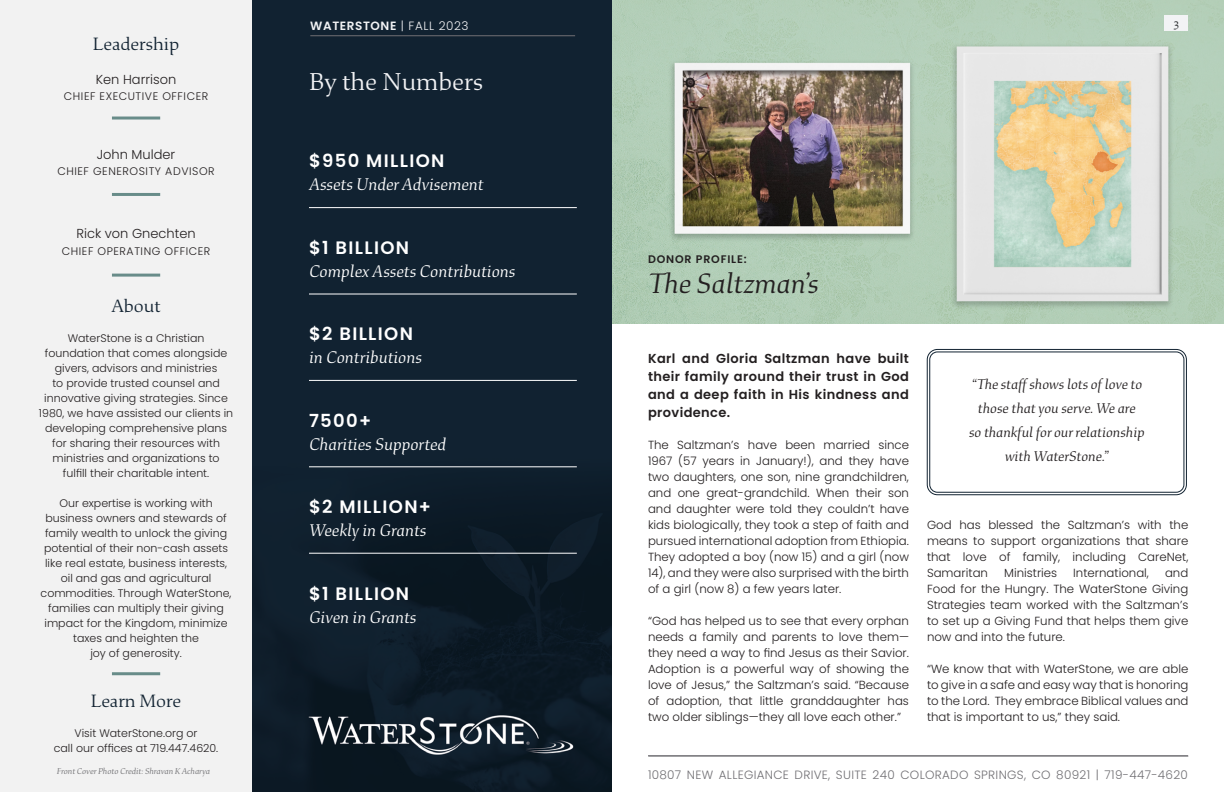
<style>
.page{position:relative;width:1224px;height:792px;background:#fff}
.page>*{position:absolute;margin:0;border:0;box-sizing:border-box;transform-origin:0 0}
.t1{font:italic 300 30px "Study";color:#231f20}
.t2{font:300 26px "Study";color:#f2f3f5}
.t3{font:300 19px "Study";color:#122332}
.t4{font:italic 300 18px "Study";color:#fff}
.t5{font:600 18px "Poppins";letter-spacing:.075em;color:#fff}
.t6{font:italic 300 15px/24px "Study";color:#231f20;text-align:center}
.t7{font:600 13px/18px "Poppins";letter-spacing:.03em;color:#231f20;text-align:justify}
.t8{font:300 13px "Poppins";color:#231f20}
.t9{font:300 12px "Poppins";letter-spacing:.025em;color:#717074}
.t10{font:600 12px "Poppins";letter-spacing:.05em;color:#f2f3f5}
.t11{font:300 12px "Study";color:#202326}
.t12{font:300 11.8px/16px "Poppins";color:#231f20;text-align:justify}
.t13{font:300 11px/15px "Poppins";color:#231f20;text-align:center}
.t14{font:300 11px "Poppins";letter-spacing:.05em;color:#231f20}
.t15{font:600 11px "Poppins";letter-spacing:.075em;color:#231f20}
.t16{font:italic 300 9px "Study";letter-spacing:-.005em;color:#717174}
.s1{font-weight:300}
</style>
<div class="page">
<img style="left:252px;top:0;width:360px;height:792px">
<hr style="left:310px;top:36px;width:265px;height:1px;background:#717074">
<div style="left:0;top:0;width:252px;height:792px;background:#f2f2f2"></div>
<hr style="left:112px;top:117px;width:48px;height:3px;background:#688c89">
<hr style="left:112px;top:193px;width:48px;height:3px;background:#688c89">
<hr style="left:112px;top:274px;width:48px;height:3px;background:#688c89">
<hr style="left:112px;top:672px;width:48px;height:3px;background:#688c89">
<div style="left:927px;top:349px;width:260px;height:146px;border:1px solid #122332;border-radius:10px"></div>
<div style="left:929px;top:352px;width:255px;height:141px;border:1px solid #122332;border-radius:8px"></div>
<img style="left:612px;top:0;width:612px;height:324px">
<hr style="left:648px;top:756px;width:540px;height:1px;background:#717074">
<hr style="left:309px;top:207px;width:268px;height:1px;background:#fff">
<hr style="left:309px;top:294px;width:268px;height:1px;background:#fff">
<hr style="left:309px;top:380px;width:268px;height:1px;background:#fff">
<hr style="left:309px;top:467px;width:268px;height:1px;background:#fff">
<hr style="left:309px;top:553px;width:268px;height:1px;background:#fff">
<div style="left:1165px;top:16px;width:23px;height:15px;background:#f2f3f5"></div>
<h3 class="t3" style="left:93px;top:33px;width:88px">Leadership</h3>
<p class="t8" style="left:96px;top:71px;width:82px">Ken Harrison</p>
<p class="t14" style="left:64px;top:90px;width:146px">CHIEF EXECUTIVE OFFICER</p>
<p class="t8" style="left:97px;top:147px;width:80px">John Mulder</p>
<p class="t14" style="left:57px;top:165px;width:159px">CHIEF GENEROSITY ADVISOR</p>
<p class="t8" style="left:76px;top:226px;width:121px">Rick von Gnechten</p>
<p class="t14" style="left:62px;top:245px;width:150px">CHIEF OPERATING OFFICER</p>
<h3 class="t3" style="left:111px;top:295px;width:51px">About</h3>
<p class="t13" style="left:39px;top:330px;width:196px">WaterStone is a Christian foundation that comes alongside givers, advisors and ministries<br>to provide trusted counsel and innovative giving strategies. Since 1980, we have assisted our clients in developing comprehensive plans for sharing their resources with ministries and organizations to<br>fulfill their charitable intent.</p>
<p class="t13" style="left:41px;top:496px;width:192px">Our expertise is working with business owners and stewards of family wealth to unlock the giving potential of their non-cash assets like real estate, business interests, oil and gas and agricultural commodities. Through WaterStone, families can multiply their giving impact for the Kingdom, minimize taxes and heighten the<br>joy of generosity.</p>
<h3 class="t3" style="left:91px;top:690px;width:92px">Learn More</h3>
<p class="t13" style="left:54px;top:726px;width:166px">Visit WaterStone.org or<br>call our offices at 719.447.4620.</p>
<p class="t16" style="left:57px;top:766px;width:155px">Front Cover Photo Credit: Shravan K Acharya</p>
<p class="t10" style="left:310px;top:19px;width:160px">WATERSTONE <span class="s1">| FALL 2023</span></p>
<h2 class="t2" style="left:309px;top:66px;width:176px">By the Numbers</h2>
<h3 class="t5" style="left:309px;top:150px;width:137px">$950 MILLION</h3>
<h3 class="t4" style="left:309px;top:174px;width:176px">Assets Under Advisement</h3>
<h3 class="t5" style="left:309px;top:237px;width:102px">$1 BILLION</h3>
<h3 class="t4" style="left:309px;top:261px;width:208px">Complex Assets Contributions</h3>
<h3 class="t5" style="left:309px;top:323px;width:106px">$2 BILLION</h3>
<h3 class="t4" style="left:309px;top:347px;width:115px">in Contributions</h3>
<h3 class="t5" style="left:309px;top:410px;width:64px">7500+</h3>
<h3 class="t4" style="left:309px;top:434px;width:139px">Charities Supported</h3>
<h3 class="t5" style="left:309px;top:497px;width:124px">$2 MILLION+</h3>
<h3 class="t4" style="left:309px;top:520px;width:119px">Weekly in Grants</h3>
<h3 class="t5" style="left:309px;top:583px;width:102px">$1 BILLION</h3>
<h3 class="t4" style="left:309px;top:607px;width:109px">Given in Grants</h3>
<p class="t11" style="left:1174px;top:16px;width:7px">3</p>
<p class="t15" style="left:648px;top:253px;width:100px">DONOR PROFILE:</p>
<h1 class="t1" style="left:648px;top:266px;width:172px">The Saltzman’s</h1>
<p class="t7" style="left:648px;top:349px;width:262px">Karl and Gloria Saltzman have built their family around their trust in God and a deep faith in His kindness and providence.</p>
<p class="t12" style="left:648px;top:437px;width:263px">The Saltzman’s have been married since 1967 (57 years in January!), and they have two daughters, one son, nine grandchildren, and one great-grandchild. When their son and daughter were told they couldn’t have kids biologically, they took a step of faith and pursued international adoption from Ethiopia.<br>They adopted a boy (now 15) and a girl (now 14), and they were also surprised with the birth of a girl (now 8) a few years later.</p>
<p class="t12" style="left:648px;top:613px;width:263px">“God has helped us to see that every orphan needs a family and parents to love them— they need a way to find Jesus as their Savior.<br>Adoption is a powerful way of showing the love of Jesus,” the Saltzman’s said. “Because of adoption, that little granddaughter has two older siblings—they all love each other.”</p>
<p class="t6" style="left:969px;top:372px;width:177px">“The staff shows lots of love to those that you serve. We are<br>so thankful for our relationship with WaterStone.”</p>
<p class="t12" style="left:927px;top:517px;width:263px">God has blessed the Saltzman’s with the means to support organizations that share that love of family, including CareNet, Samaritan</p>
<p class="t12" style="left:1004px;top:565px;width:55px">Ministries</p>
<p class="t12" style="left:1073px;top:565px;width:77px">International,</p>
<p class="t12" style="left:927px;top:565px;width:263px;text-indent:238px">and Food for the Hungry. The WaterStone Giving Strategies team worked with the Saltzman’s to set up a Giving Fund that helps them give now and into the future.</p>
<p class="t12" style="left:927px;top:661px;width:263px">“We know that with WaterStone, we are able to give in a safe and easy way that is honoring to the Lord. They embrace Biblical values and that is important to us,” they said.</p>
<p class="t9" style="left:648px;top:768px;width:542px">10807 NEW ALLEGIANCE DRIVE, SUITE 240 COLORADO SPRINGS, CO 80921 | 719-447-4620</p>
</div>
